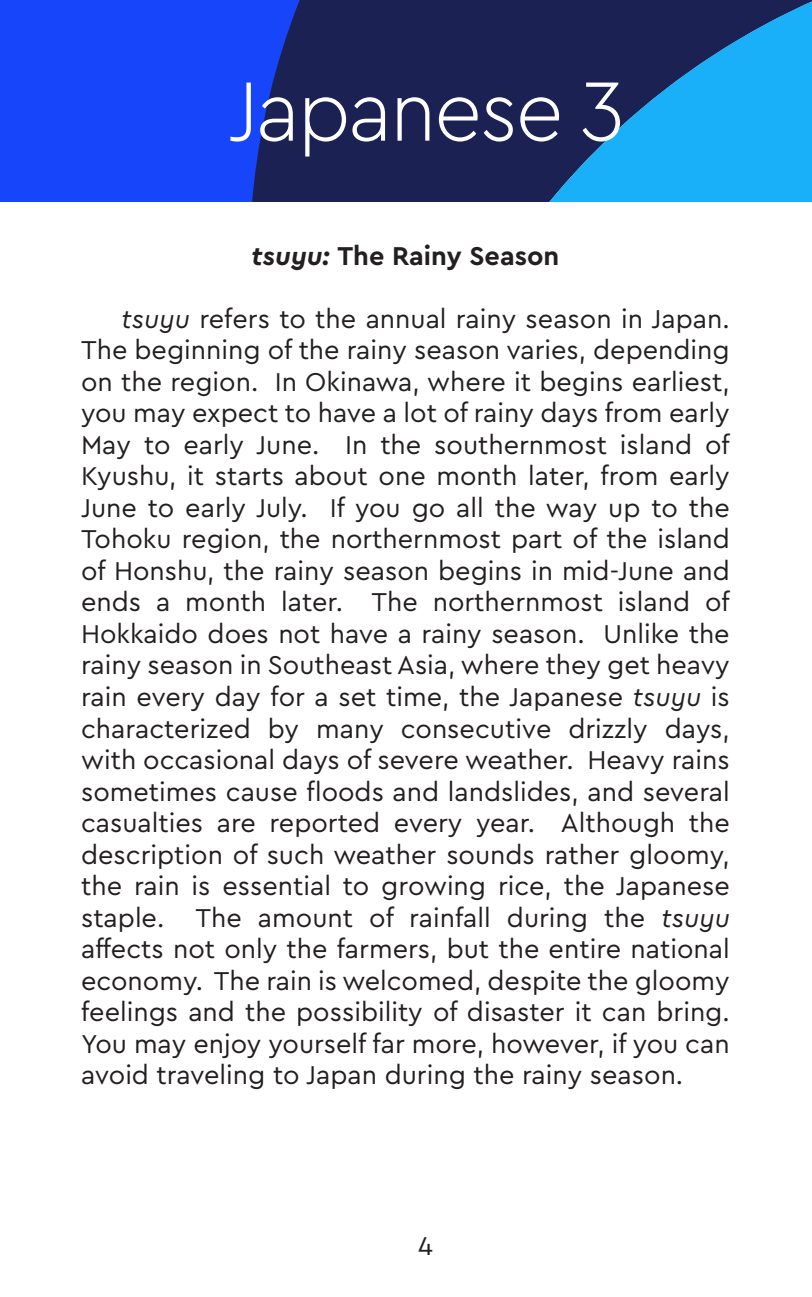
<style>
.page{position:relative;width:812px;height:1297px;background:#fff}
.page>*{position:absolute;margin:0;border:0;box-sizing:border-box;transform-origin:0 0}
.t1{font:300 87.98px "Cera PRO";letter-spacing:-.03em;color:#fff;scale:.96 1}
.t2{font:27px/31.5px "Cera PRO";color:#231f20;text-align:justify}
.t3{font:700 27px "Cera PRO";color:#231f20}
.s1{font-style:italic}
</style>
<div class="page">
<div style="left:0;top:0;width:207px;height:201px;background:#1745fa"></div>
<svg style="left:207px;top:0;width:84px;height:201px;background:#183cd3"></svg>
<svg style="left:291px;top:0;width:493px;height:201px;background:#1b447d"></svg>
<div style="left:784px;top:0;width:27px;height:201px;background:#19aff9"></div>
<h1 class="t1" style="left:228px;top:53px;width:414px">Japanese 3</h1>
<p class="t3" style="left:251px;top:237px;width:309px"><span class="s1">tsuyu:</span> The Rainy Season</p>
<p class="t2" style="left:81px;top:301px;width:650px;text-indent:40px"><span class="s1">tsuyu</span> refers to the annual rainy season in Japan.<br>The beginning of the rainy season varies, depending on the region. In Okinawa, where it begins earliest, you may expect to have a lot of rainy days from early May to early June. In the southernmost island of Kyushu, it starts about one month later, from early June to early July. If you go all the way up to the Tohoku region, the northernmost part of the island of Honshu, the rainy season begins in mid-June and ends a month later. The northernmost island of Hokkaido does not have a rainy season. Unlike the rainy season in Southeast Asia, where they get heavy rain every day for a set time, the Japanese <span class="s1">tsuyu</span> is characterized by many consecutive drizzly days, with occasional days of severe weather. Heavy rains sometimes cause floods and landslides, and several casualties are reported every year. Although the description of such weather sounds rather gloomy, the rain is essential to growing rice, the Japanese staple. The amount of rainfall during the <span class="s1">tsuyu </span>affects not only the farmers, but the entire national economy. The rain is welcomed, despite the gloomy feelings and the possibility of disaster it can bring.<br>You may enjoy yourself far more, however, if you can avoid traveling to Japan during the rainy season.</p>
<p class="t2" style="left:418px;top:1228px;width:16px">4</p>
</div>
